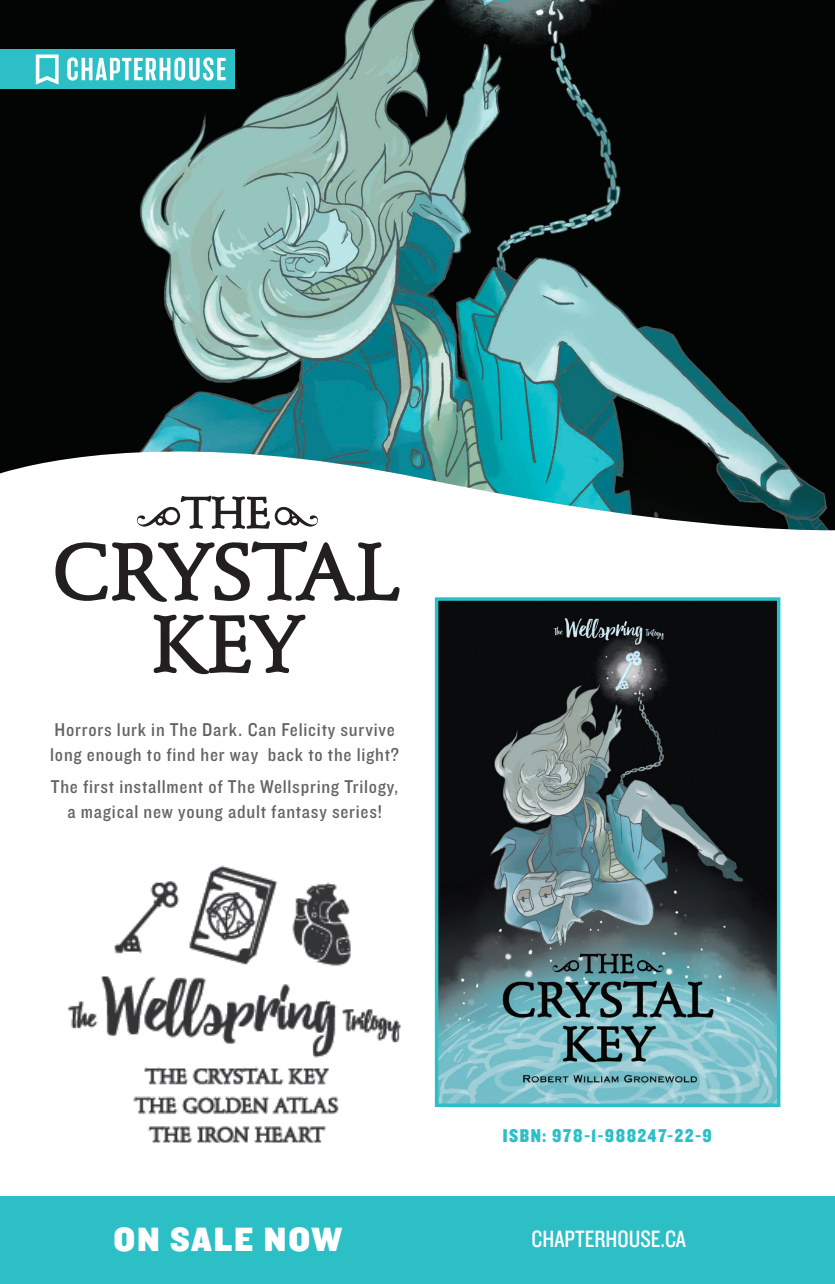
<style>
.page{position:relative;width:835px;height:1284px;background:#fff}
.page>*{position:absolute;margin:0;border:0;box-sizing:border-box;transform-origin:0 0}
.t1{font:35px "Knockout 71 Full Middlewt";letter-spacing:.05em;color:#fff}
.t2{font:24.5px "Knockout 29 Junior Ltweight";color:#fff}
.t3{font:19.25px/24.5px "Knockout 30 Junior Welterwt";letter-spacing:.04em;color:#636366}
.t4{font:19.25px "Knockout 70 Full Welterwt";letter-spacing:.075em;color:#2cbfc6}
</style>
<div class="page">
<svg style="left:0;top:0;width:835px;height:531px;background:#3d5756"></svg>
<img style="left:440px;top:602px;width:335px;height:500px">
<div style="left:435px;top:597px;width:345px;height:510px;border:4px solid #2cbfc6"></div>
<div style="left:0;top:49px;width:234px;height:40px;background:#2cbfc6"></div>
<svg style="left:36px;top:54px;width:23px;height:31px"></svg>
<svg style="left:67px;top:57px;width:159px;height:24px"></svg>
<svg style="left:154px;top:614px;width:151px;height:60px"></svg>
<svg style="left:55px;top:541px;width:344px;height:61px"></svg>
<svg style="left:137px;top:496px;width:181px;height:33px"></svg>
<img style="left:67px;top:865px;width:334px;height:277px">
<div style="left:0;top:1196px;width:835px;height:88px;background:#2cbfc6"></div>
<p class="t3" style="left:50px;top:717px;width:350px">Horrors lurk in The Dark. Can Felicity survive long enough to find her way back to the light?</p>
<p class="t3" style="left:51px;top:774px;width:349px;text-align:center">The first installment of The Wellspring Trilogy, a magical new young adult fantasy series!</p>
<p class="t4" style="left:503px;top:1123px;width:210px">ISBN: 978-1-988247-22-9</p>
<p class="t1" style="left:113px;top:1216px;width:230px">ON SALE NOW</p>
<p class="t2" style="left:531px;top:1223px;width:156px">CHAPTERHOUSE.CA</p>
</div>
